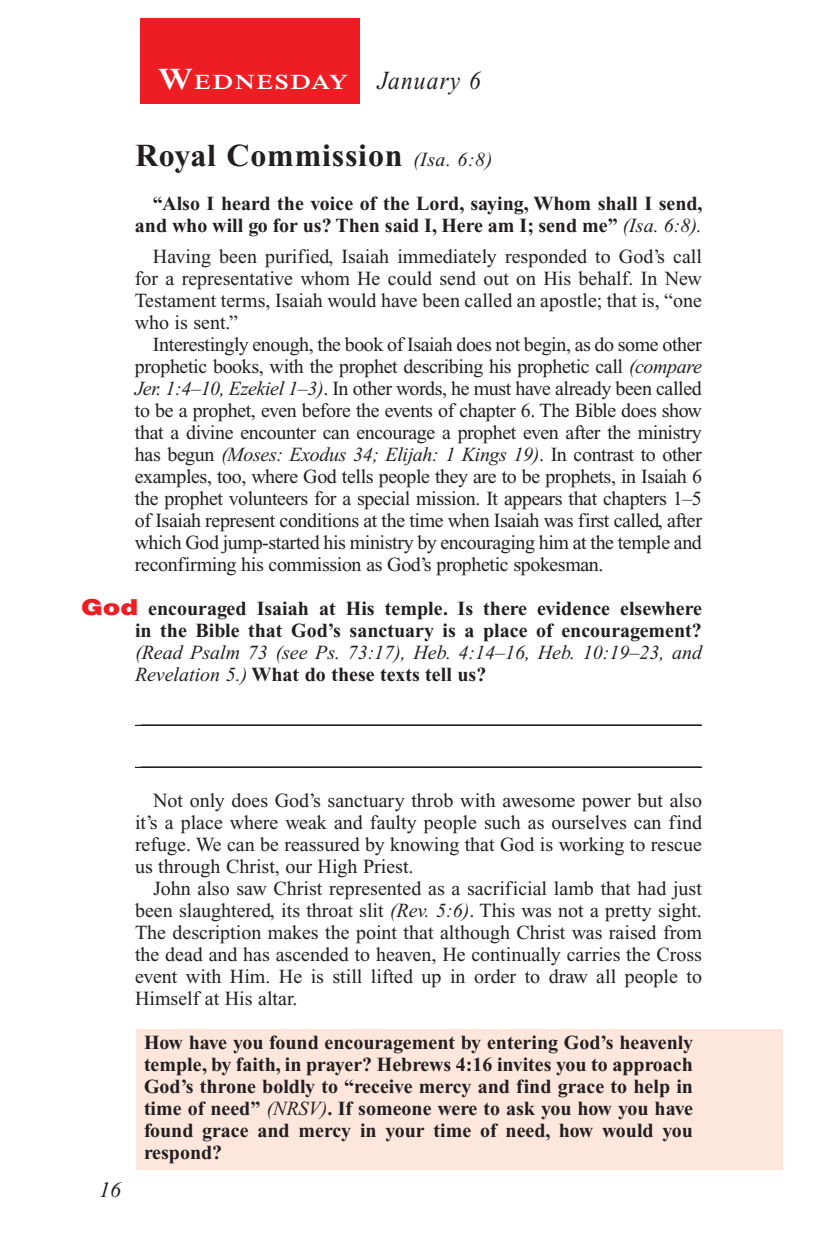
<style>
.page{position:relative;width:819px;height:1260px;background:#fff}
.page>*{position:absolute;margin:0;border:0;box-sizing:border-box;transform-origin:0 0}
.Head{font:700 32px "Times New Roman PS Std";letter-spacing:.025em;color:#231f20}
.Lesson_Dates{font:italic 26px "Times New Roman PS Std";letter-spacing:.05em;color:#231f20;scale:.9 1}
.t1{font:italic 22px "Times New Roman PS Std";color:#231f20}
.Daily_Header{font:600 21px "Times NRMT Std";letter-spacing:.07em;color:#fff;scale:1.1 1}
.Body{font:20px/22px "Times New Roman PS Std";color:#231f20;text-align:justify}
.x-screened_box-text{font:700 20px/22px "Times New Roman PS Std";color:#231f20;text-align:justify}
.Question{font:700 20px/22px "Times New Roman PS Std";color:#231f20;text-align:justify}
.Blank_Lines{font:20px "Times New Roman PS Std";color:#231f20}
.Body-2{font:700 20px/22px "Times New Roman PS Std";color:#231f20;text-align:right}
.s1{font-size:30px}
.s2{font-weight:400;font-style:italic;font-size:20px}
.s3{font-weight:400;font-style:italic}
.s4{font-style:italic}
.s5{font-family:"Helvetica LT Std";font-weight:900;font-size:22px;color:#ee1d23}
</style>
<div class="page">
<div style="left:140px;top:18px;width:220px;height:86px;background:#ee1d23"></div>
<div style="left:137px;top:1029px;width:646px;height:140px;background:#fde7dc"></div>
<hr style="left:135px;top:725px;width:567px;height:1px;background:#231f20">
<hr style="left:135px;top:767px;width:567px;height:1px;background:#231f20">
<p class="Daily_Header" style="left:158px;top:70px;width:175px"><span class="s1">W</span>EDNESDAY</p>
<p class="Lesson_Dates" style="left:378px;top:66px;width:116px">January 6</p>
<p class="Head" style="left:135px;top:138px;width:359px">Royal Commission <span class="s2">(Isa. 6:8)</span></p>
<p class="Body-2" style="left:135px;top:193px;width:569px">“Also I heard the voice of the Lord, saying, Whom shall I send, and who will go for us? Then said I, Here am I; send me” <span class="s3">(Isa. 6:8).</span></p>
<p class="Body" style="left:135px;top:246px;width:569px;text-indent:18px">Having been purified, Isaiah immediately responded to God’s call for a representative whom He could send out on His behalf. In New Testament terms, Isaiah would have been called an apostle; that is, “one who is sent.”</p>
<p class="Body" style="left:135px;top:334px;width:569px;text-indent:18px">Interestingly enough, the book of Isaiah does not begin, as do some other prophetic books, with the prophet describing his prophetic call <span class="s4">(compare Jer. 1:4–10, Ezekiel 1–3)</span>. In other words, he must have already been called to be a prophet, even before the events of chapter 6. The Bible does show that a divine encounter can encourage a prophet even after the ministry has begun <span class="s4">(Moses: Exodus 34; Elijah: 1 Kings 19)</span>. In contrast to other examples, too, where God tells people they are to be prophets, in Isaiah 6 the prophet volunteers for a special mission. It appears that chapters 1–5 of Isaiah represent conditions at the time when Isaiah was first called, after which God jump-started his ministry by encouraging him at the temple and reconfirming his commission as God’s prophetic spokesman.</p>
<p class="Question" style="left:135px;top:598px;width:569px;text-indent:-54px"><span class="s5">God</span> encouraged Isaiah at His temple. Is there evidence elsewhere in the Bible that God’s sanctuary is a place of encouragement? <span class="s3">(Read Psalm 73 (see Ps. 73:17), Heb. 4:14–16, Heb. 10:19–23, and Revelation 5.)</span> What do these texts tell us?</p>
<p class="Blank_Lines" style="left:141px;top:706px;width:561px">________________________________________________________</p>
<p class="t1" style="left:99px;top:1178px;width:23px">16</p>
<p class="Blank_Lines" style="left:141px;top:748px;width:561px">________________________________________________________</p>
<p class="Body" style="left:135px;top:790px;width:569px;text-indent:18px">Not only does God’s sanctuary throb with awesome power but also it’s a place where weak and faulty people such as ourselves can find refuge. We can be reassured by knowing that God is working to rescue us through Christ, our High Priest.</p>
<p class="Body" style="left:135px;top:878px;width:569px;text-align:left;text-indent:18px">John also saw Christ represented as a sacrificial lamb that had just been slaughtered, its throat slit <span class="s4">(Rev. 5:6)</span>. This was not a pretty sight.<br>The description makes the point that although Christ was raised from the dead and has ascended to heaven, He continually carries the Cross event with Him. He is still lifted up in order to draw all people to Himself at His altar.</p>
<p class="x-screened_box-text" style="left:144px;top:1032px;width:551px">How have you found encouragement by entering God’s heavenly temple, by faith, in prayer? Hebrews 4:16 invites you to approach God’s throne boldly to “receive mercy and find grace to help in time of need” <span class="s3">(NRSV)</span>. If someone were to ask you how you have found grace and mercy in your time of need, how would you respond?</p>
</div>
